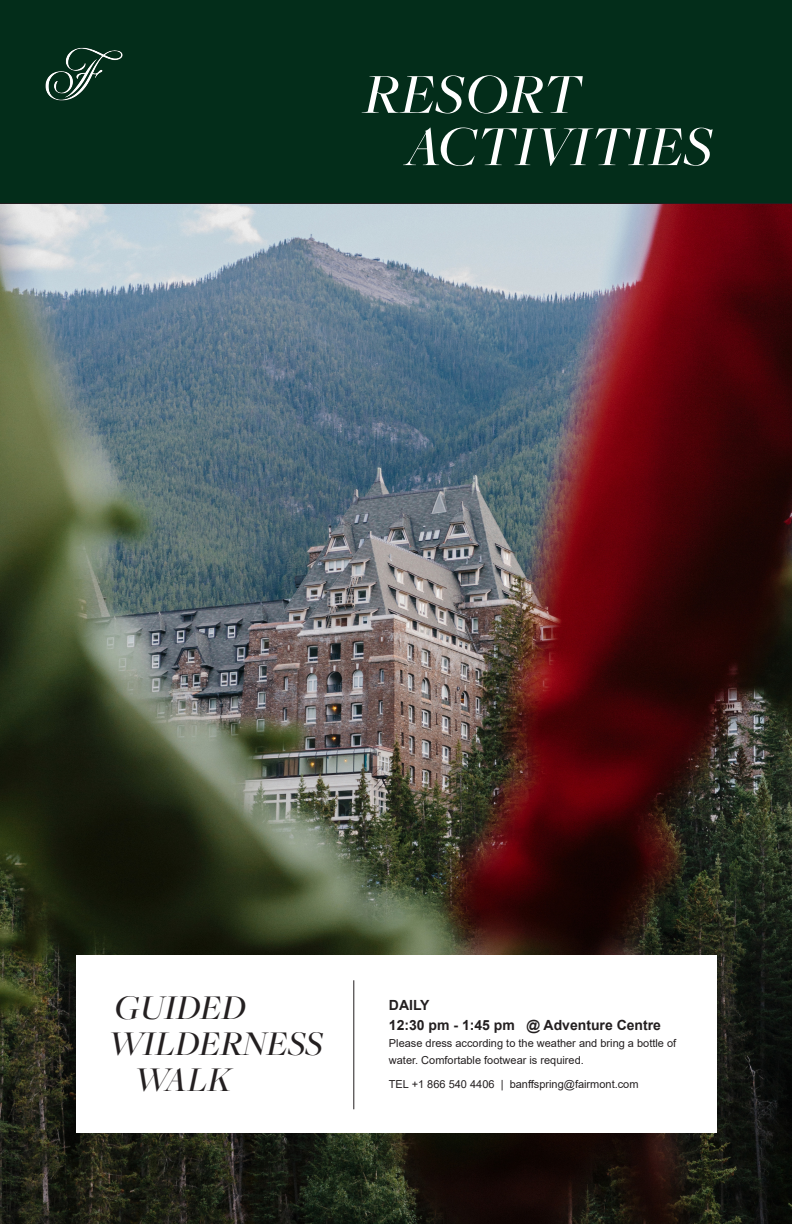
<style>
.page{position:relative;width:792px;height:1224px;background:#fff}
.page>*{position:absolute;margin:0;border:0;box-sizing:border-box;transform-origin:0 0}
.t1{font:italic 500 58.7px/52.3px "Freight Big Pro";color:#fff}
.t2{font:italic 500 36px "Freight Big Pro";color:#231f20}
.t3{font:700 14px "Arial";color:#231f20}
.t4{font:11px/17px "Arial";color:#231f20}
</style>
<div class="page">
<img style="left:0;top:204px;width:792px;height:1020px">
<div style="left:76px;top:956px;width:640px;height:177px;background:#fff"></div>
<div style="left:0;top:0;width:792px;height:204px;background:#032d1a"></div>
<img style="left:42px;top:33px;width:85px;height:82px">
<hr style="left:353px;top:980px;width:1px;height:129px;background:#231f20">
<p class="t1" style="left:406px;top:66px;width:308px;text-indent:-42px">RESORT<br>ACTIVITIES</p>
<p class="t2" style="left:115px;top:984px;width:132px">GUIDED</p>
<p class="t2" style="left:108px;top:1020px;width:216px">WILDERNESS</p>
<p class="t2" style="left:134px;top:1056px;width:99px">WALK</p>
<p class="t3" style="left:389px;top:995px;width:42px">DAILY</p>
<p class="t3" style="left:389px;top:1015px;width:274px">12:30 pm - 1:45 pm @ Adventure Centre</p>
<p class="t4" style="left:389px;top:1035px;width:289px">Please dress according to the weather and bring a bottle of water. Comfortable footwear is required.</p>
<p class="t4" style="left:389px;top:1076px;width:251px">TEL +1 866 540 4406 | banffspring@fairmont.com</p>
</div>
